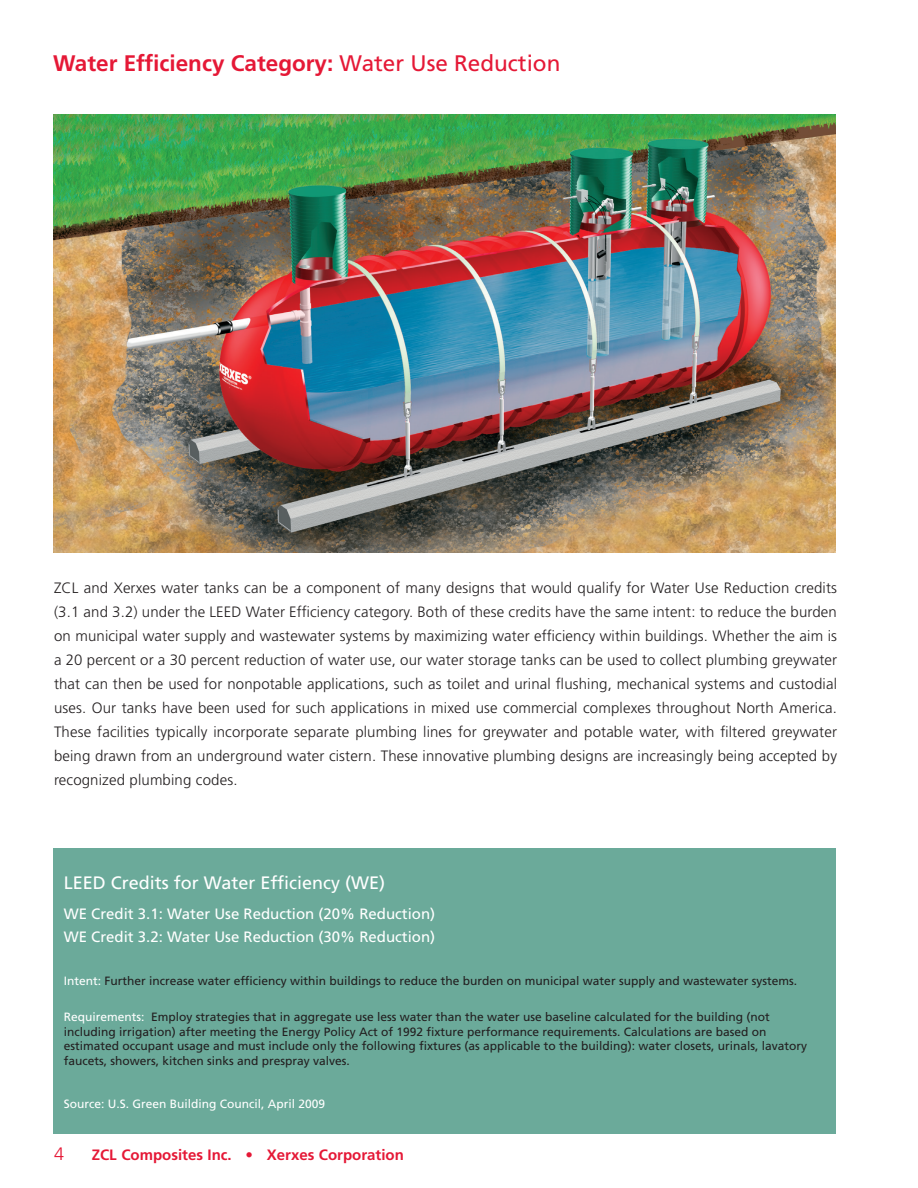
<style>
.page{position:relative;width:918px;height:1188px;background:#fff}
.page>*{position:absolute;margin:0;border:0;box-sizing:border-box;transform-origin:0 0}
.t1{font:700 22.5px "Frutiger LT Std";color:#e51836}
.t2{font:18px "Frutiger LT Std";color:#fff}
.t3{font:300 18px "Frutiger LT Std";color:#e51836}
.t4{font:300 15px/24px "Frutiger LT Std";letter-spacing:.01em;color:#231f20;text-align:justify}
.t5{font:15px "Frutiger LT Std";color:#fff}
.t6{font:700 15px "Frutiger LT Std";color:#e51836}
.t7{font:12px/14.4px "Frutiger LT Std";color:#231f20}
.t8{font:12px "Frutiger LT Std";color:#fff}
.s1{font-weight:400}
.s2{color:#fff}
</style>
<div class="page">
<div style="left:54px;top:849px;width:782px;height:285px;background:#6baa9a"></div>
<img style="left:53px;top:114px;width:783px;height:439px">
<p class="t1" style="left:53px;top:50px;width:509px">Water Efficiency Category: <span class="s1">Water Use Reduction</span></p>
<p class="t4" style="left:54px;top:576px;width:785px">ZCL and Xerxes water tanks can be a component of many designs that would qualify for Water Use Reduction credits (3.1 and 3.2) under the LEED Water Efficiency category. Both of these credits have the same intent: to reduce the burden on municipal water supply and wastewater systems by maximizing water efficiency within buildings. Whether the aim is a 20 percent or a 30 percent reduction of water use, our water storage tanks can be used to collect plumbing greywater that can then be used for nonpotable applications, such as toilet and urinal flushing, mechanical systems and custodial uses. Our tanks have been used for such applications in mixed use commercial complexes throughout North America.<br>These facilities typically incorporate separate plumbing lines for greywater and potable water, with filtered greywater being drawn from an underground water cistern. These innovative plumbing designs are increasingly being accepted by recognized plumbing codes.</p>
<p class="t2" style="left:64px;top:873px;width:323px">LEED Credits for Water Efficiency (WE)</p>
<p class="t5" style="left:64px;top:905px;width:373px">WE Credit 3.1: Water Use Reduction (20% Reduction)</p>
<p class="t5" style="left:64px;top:928px;width:373px">WE Credit 3.2: Water Use Reduction (30% Reduction)</p>
<p class="t7" style="left:64px;top:974px;width:735px"><span class="s2">Intent:</span> Further increase water efficiency within buildings to reduce the burden on municipal water supply and wastewater systems.</p>
<p class="t7" style="left:64px;top:1010px;width:745px"><span class="s2">Requirements:</span> Employ strategies that in aggregate use less water than the water use baseline calculated for the building (not including irrigation) after meeting the Energy Policy Act of 1992 fixture performance requirements. Calculations are based on estimated occupant usage and must include only the following fixtures (as applicable to the building): water closets, urinals, lavatory faucets, showers, kitchen sinks and prespray valves.</p>
<p class="t8" style="left:64px;top:1097px;width:263px">Source: U.S. Green Building Council, April 2009</p>
<p class="t3" style="left:54px;top:1143px;width:12px">4</p>
<p class="t6" style="left:92px;top:1146px;width:314px">ZCL Composites Inc. • Xerxes Corporation</p>
</div>
